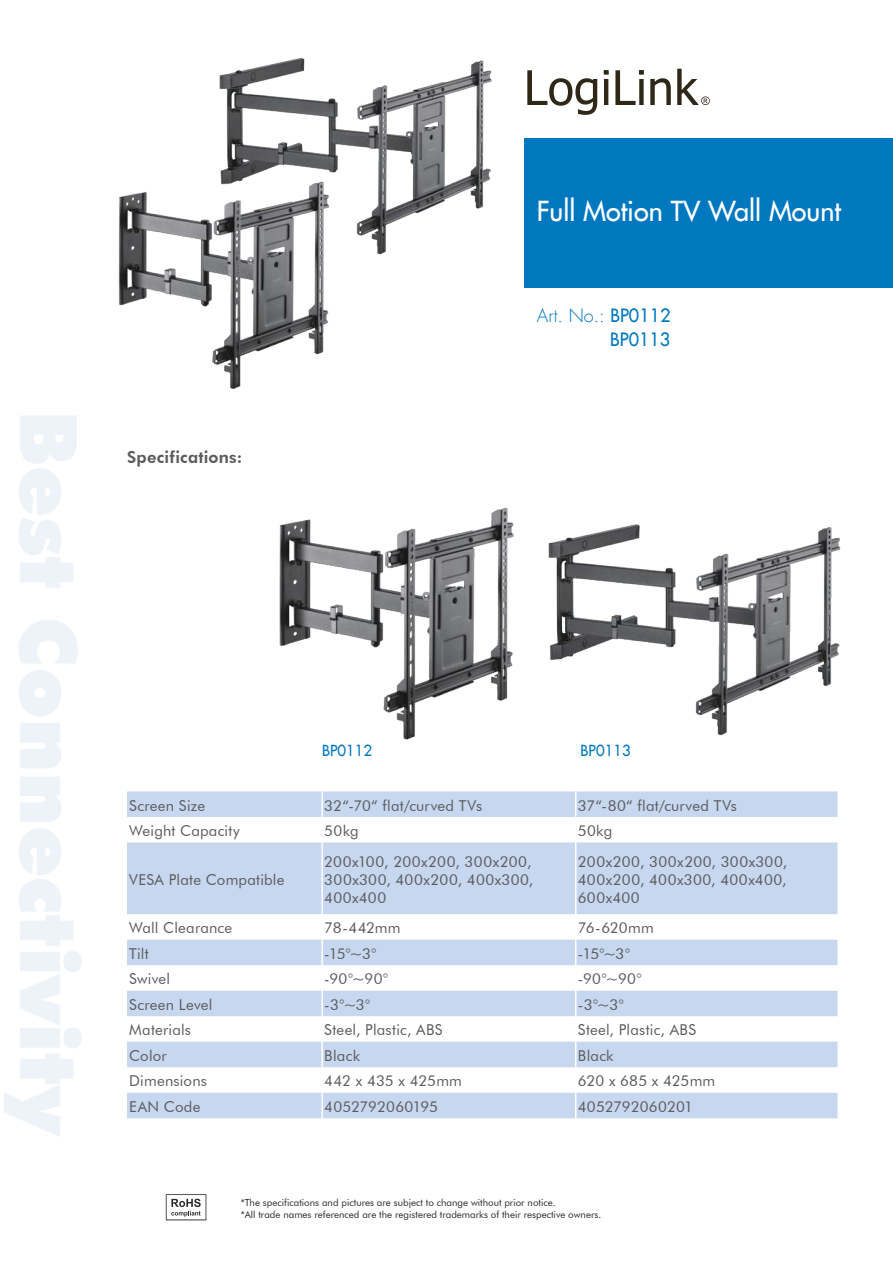
<style>
.page{position:relative;width:893px;height:1263px;background:#fff}
.page>*{position:absolute;margin:0;border:0;box-sizing:border-box;transform-origin:0 0}
.t1{font:27px "Futura LT";color:#fff}
.t2{font:18px/23.9px "Futura LT";color:#0078c0;text-align:right}
.t3{font:800 16.5px "Futura BT";letter-spacing:.015em;color:#5b5b5e}
.t4{font:15px/18px "Futura BT";letter-spacing:.015em;color:#5b5b5e;text-align:justify}
.t5{font:15px/18px "Futura BT";letter-spacing:.035em;color:#5b5b5e}
.t6{font:15px "Futura LT";color:#0078c0}
.t7{font:9.75px/11.7px "Futura BT";color:#2b2829}
.s1{font-weight:300}
</style>
<div class="page">
<svg style="left:166px;top:1194px;width:40px;height:26px"></svg>
<img style="left:548px;top:524px;width:293px;height:212px">
<img style="left:279px;top:508px;width:235px;height:232px">
<div style="left:524px;top:138px;width:369px;height:150px;background:#0078c0"></div>
<svg style="left:527px;top:69px;width:183px;height:46px"></svg>
<img style="left:118px;top:192px;width:211px;height:197px">
<img style="left:217px;top:57px;width:275px;height:199px">
<svg style="left:127px;top:791px;width:710px;height:327px;fill:#c7d7ef"></svg>
<hr style="left:321px;top:791px;width:2px;height:26px;background:#fff">
<hr style="left:321px;top:817px;width:2px;height:25px;background:#fff">
<svg style="left:575px;top:791px;width:1px;height:51px"></svg>
<hr style="left:321px;top:842px;width:2px;height:72px;background:#fff">
<hr style="left:575px;top:842px;width:1px;height:72px;background:#fff">
<hr style="left:321px;top:914px;width:2px;height:26px;background:#fff">
<hr style="left:321px;top:940px;width:2px;height:25px;background:#fff">
<hr style="left:321px;top:965px;width:2px;height:26px;background:#fff">
<hr style="left:321px;top:1016px;width:2px;height:26px;background:#fff">
<hr style="left:321px;top:1067px;width:2px;height:26px;background:#fff">
<hr style="left:321px;top:991px;width:2px;height:25px;background:#fff">
<hr style="left:321px;top:1042px;width:2px;height:25px;background:#fff">
<hr style="left:321px;top:1093px;width:2px;height:25px;background:#fff">
<svg style="left:575px;top:914px;width:1px;height:204px"></svg>
<h1 class="t1" style="left:537px;top:196px;width:306px">Full Motion TV Wall Mount</h1>
<p class="t3" style="left:127px;top:450px;width:117px">Specifications:</p>
<p class="t2" style="left:537px;top:304px;width:135px"><span class="s1">Art. No.:</span> BP0112<br>BP0113</p>
<p class="t6" style="left:322px;top:742px;width:52px">BP0112</p>
<p class="t6" style="left:581px;top:742px;width:52px">BP0113</p>
<p class="t4" style="left:129px;top:797px;width:78px">Screen Size</p>
<p class="t4" style="left:324px;top:796px;width:159px">32“-70“ flat/curved TVs</p>
<p class="t4" style="left:578px;top:796px;width:161px">37“-80“ flat/curved TVs</p>
<p class="t4" style="left:129px;top:823px;width:112px">Weight Capacity</p>
<p class="t4" style="left:324px;top:823px;width:36px">50kg</p>
<p class="t4" style="left:578px;top:823px;width:36px">50kg</p>
<p class="t4" style="left:129px;top:870px;width:157px">VESA Plate Compatible</p>
<p class="t5" style="left:324px;top:852px;width:211px">200x100, 200x200, 300x200,<br>300x300, 400x200, 400x300,<br>400x400</p>
<p class="t4" style="left:578px;top:852px;width:211px">200x200, 300x200, 300x300, 400x200, 400x300, 400x400, 600x400</p>
<p class="t4" style="left:129px;top:920px;width:105px">Wall Clearance</p>
<p class="t4" style="left:324px;top:919px;width:78px">78-442mm</p>
<p class="t4" style="left:578px;top:919px;width:77px">76-620mm</p>
<p class="t4" style="left:129px;top:946px;width:21px">Tilt</p>
<p class="t4" style="left:324px;top:944px;width:54px">-15°~3°</p>
<p class="t4" style="left:578px;top:944px;width:54px">-15°~3°</p>
<p class="t4" style="left:129px;top:971px;width:43px">Swivel</p>
<p class="t4" style="left:324px;top:970px;width:65px">-90°~90°</p>
<p class="t4" style="left:578px;top:970px;width:65px">-90°~90°</p>
<p class="t4" style="left:129px;top:997px;width:85px">Screen Level</p>
<p class="t4" style="left:324px;top:995px;width:47px">-3°~3°</p>
<p class="t4" style="left:578px;top:995px;width:47px">-3°~3°</p>
<p class="t4" style="left:129px;top:1022px;width:63px">Materials</p>
<p class="t4" style="left:324px;top:1021px;width:120px">Steel, Plastic, ABS</p>
<p class="t4" style="left:578px;top:1021px;width:120px">Steel, Plastic, ABS</p>
<p class="t4" style="left:129px;top:1048px;width:39px">Color</p>
<p class="t4" style="left:324px;top:1048px;width:37px">Black</p>
<p class="t4" style="left:578px;top:1048px;width:37px">Black</p>
<p class="t4" style="left:129px;top:1073px;width:79px">Dimensions</p>
<p class="t4" style="left:324px;top:1072px;width:139px">442 x 435 x 425mm</p>
<p class="t4" style="left:578px;top:1072px;width:139px">620 x 685 x 425mm</p>
<p class="t4" style="left:129px;top:1097px;width:73px">EAN Code</p>
<p class="t4" style="left:324px;top:1097px;width:115px">4052792060195</p>
<p class="t4" style="left:578px;top:1097px;width:117px">4052792060201</p>
<p class="t7" style="left:241px;top:1197px;width:362px">*The specifications and pictures are subject to change without prior notice.<br>*All trade names referenced are the registered trademarks of their respective owners.</p>
</div>
